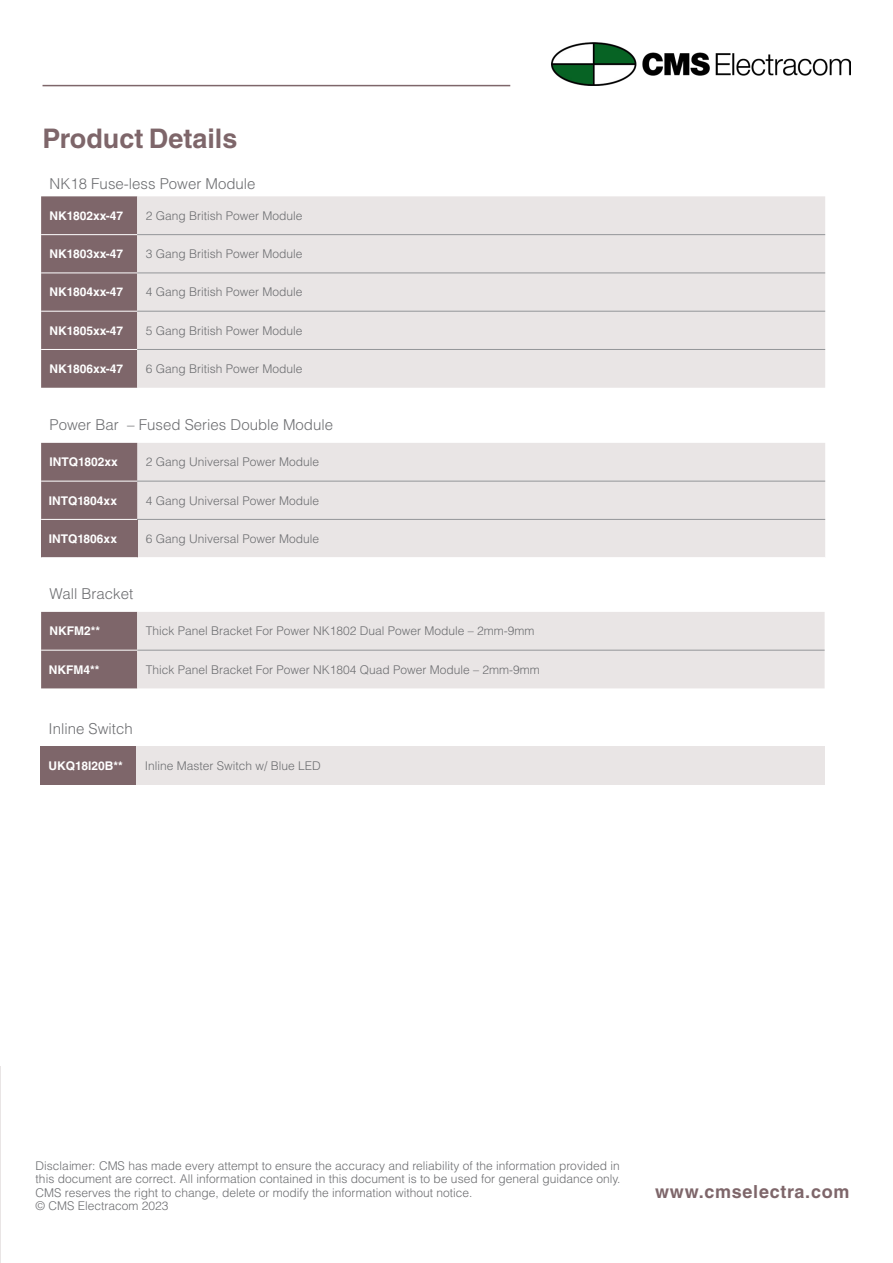
<style>
.page{position:relative;width:893px;height:1263px;background:#fff}
.page>*{position:absolute;margin:0;border:0;box-sizing:border-box;transform-origin:0 0}
.t1{font:700 27px "Helvetica LT Std";color:#7e666a}
.t2{font:700 18px "Helvetica LT Std";letter-spacing:.04em;color:#7e666a}
.t3{font:300 15px "Helvetica LT Std";color:#6d6e71}
.t4{font:300 12px/13.5px "Helvetica LT Std";color:#6d6e71}
.t5{font:700 12px "Helvetica LT Std";color:#fff}
</style>
<div class="page">
<img style="left:552px;top:42px;width:298px;height:43px">
<hr style="left:43px;top:85px;width:467px;height:1px;background:#7e666a">
<hr style="left:0;top:1066px;width:1px;height:197px;background:#e9e5e5">
<div style="left:41px;top:196px;width:96px;height:192px;background:#7e666a"></div>
<svg style="left:137px;top:196px;width:688px;height:361px;background:#ebe7e7"></svg>
<div style="left:137px;top:388px;width:688px;height:18px;background:#fff"></div>
<div style="left:41px;top:443px;width:96px;height:76px;background:#7e666a"></div>
<div style="left:41px;top:519px;width:96px;height:39px;background:#7e666a"></div>
<hr style="left:41px;top:234px;width:96px;height:1px;background:#fff">
<hr style="left:41px;top:273px;width:96px;height:1px;background:#fff">
<hr style="left:41px;top:311px;width:96px;height:1px;background:#fff">
<hr style="left:41px;top:349px;width:96px;height:1px;background:#fff">
<hr style="left:41px;top:481px;width:96px;height:1px;background:#fff">
<hr style="left:41px;top:519px;width:96px;height:1px;background:#fff">
<hr style="left:41px;top:557px;width:96px;height:1px;background:#fff">
<hr style="left:137px;top:481px;width:688px;height:1px;background:#939598">
<hr style="left:137px;top:519px;width:688px;height:1px;background:#939598">
<hr style="left:137px;top:234px;width:688px;height:1px;background:#939598">
<hr style="left:137px;top:273px;width:688px;height:1px;background:#939598">
<hr style="left:137px;top:311px;width:688px;height:1px;background:#939598">
<hr style="left:137px;top:349px;width:688px;height:1px;background:#939598">
<div style="left:41px;top:612px;width:96px;height:76px;background:#7e666a"></div>
<div style="left:137px;top:612px;width:688px;height:76px;background:#e9e5e5"></div>
<hr style="left:137px;top:650px;width:688px;height:1px;background:#939598">
<hr style="left:41px;top:650px;width:96px;height:1px;background:#fff">
<div style="left:40px;top:747px;width:96px;height:38px;background:#7e666a"></div>
<div style="left:136px;top:747px;width:689px;height:38px;background:#e9e5e5"></div>
<h1 class="t1" style="left:43px;top:122px;width:196px">Product Details</h1>
<p class="t3" style="left:50px;top:174px;width:207px">NK18 Fuse-less Power Module</p>
<p class="t5" style="left:50px;top:208px;width:75px">NK1802xx-47</p>
<p class="t4" style="left:146px;top:209px;width:158px">2 Gang British Power Module</p>
<p class="t5" style="left:50px;top:247px;width:75px">NK1803xx-47</p>
<p class="t4" style="left:146px;top:247px;width:158px">3 Gang British Power Module</p>
<p class="t5" style="left:50px;top:285px;width:75px">NK1804xx-47</p>
<p class="t4" style="left:146px;top:285px;width:158px">4 Gang British Power Module</p>
<p class="t5" style="left:50px;top:323px;width:75px">NK1805xx-47</p>
<p class="t4" style="left:146px;top:323px;width:158px">5 Gang British Power Module</p>
<p class="t5" style="left:50px;top:361px;width:75px">NK1806xx-47</p>
<p class="t4" style="left:146px;top:362px;width:158px">6 Gang British Power Module</p>
<p class="t3" style="left:50px;top:415px;width:285px">Power Bar – Fused Series Double Module</p>
<p class="t5" style="left:50px;top:455px;width:70px">INTQ1802xx</p>
<p class="t4" style="left:146px;top:455px;width:175px">2 Gang Universal Power Module</p>
<p class="t5" style="left:49px;top:493px;width:70px">INTQ1804xx</p>
<p class="t4" style="left:146px;top:493px;width:175px">4 Gang Universal Power Module</p>
<p class="t5" style="left:49px;top:531px;width:70px">INTQ1806xx</p>
<p class="t4" style="left:146px;top:532px;width:175px">6 Gang Universal Power Module</p>
<p class="t3" style="left:50px;top:584px;width:85px">Wall Bracket</p>
<p class="t5" style="left:50px;top:624px;width:52px">NKFM2**</p>
<p class="t4" style="left:146px;top:624px;width:390px">Thick Panel Bracket For Power NK1802 Dual Power Module – 2mm-9mm</p>
<p class="t5" style="left:49px;top:662px;width:52px">NKFM4**</p>
<p class="t4" style="left:146px;top:663px;width:396px">Thick Panel Bracket For Power NK1804 Quad Power Module – 2mm-9mm</p>
<p class="t3" style="left:49px;top:719px;width:86px">Inline Switch</p>
<p class="t5" style="left:49px;top:759px;width:76px">UKQ18I20B**</p>
<p class="t4" style="left:145px;top:759px;width:178px">Inline Master Switch w/ Blue LED</p>
<p class="t4" style="left:36px;top:1158px;width:586px">Disclaimer: CMS has made every attempt to ensure the accuracy and reliability of the information provided in this document are correct. All information contained in this document is to be used for general guidance only.<br>CMS reserves the right to change, delete or modify the information without notice.<br>© CMS Electracom 2023</p>
<h2 class="t2" style="left:655px;top:1181px;width:196px">www.cmselectra.com</h2>
</div>
